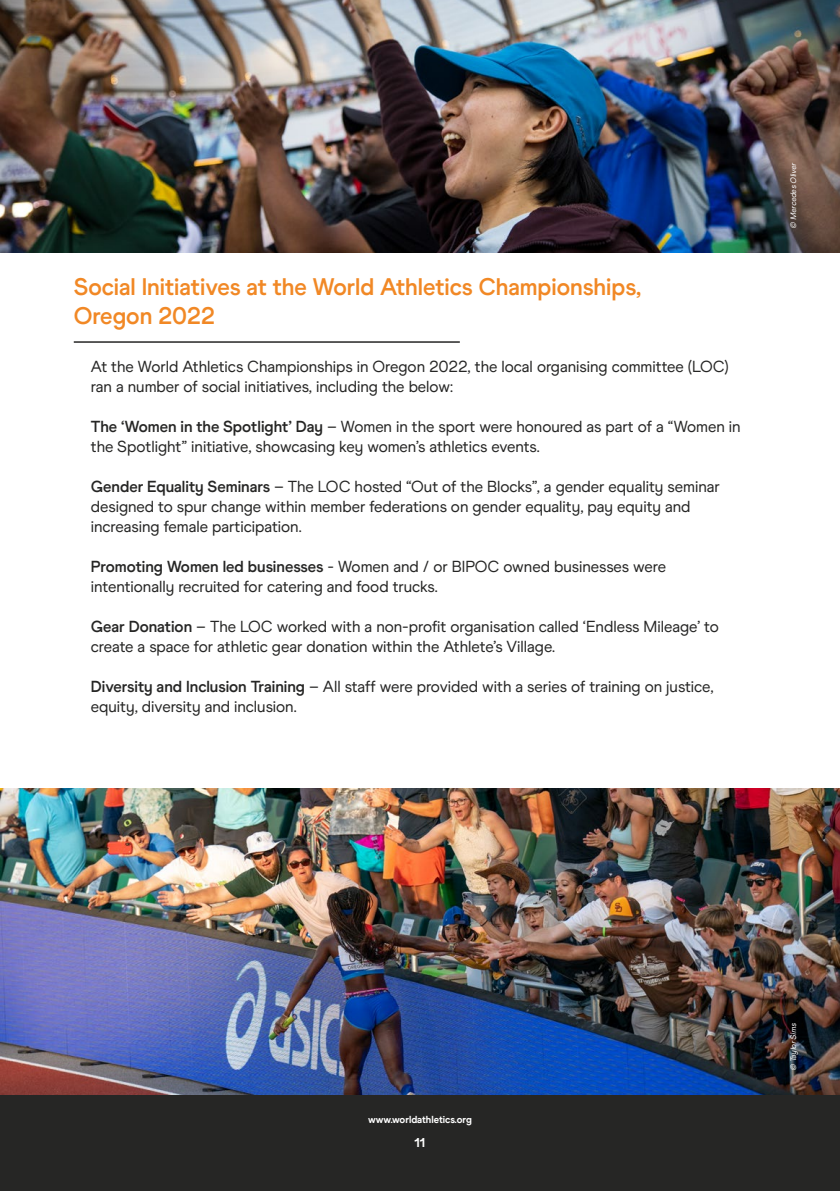
<style>
.page{position:relative;width:840px;height:1191px;background:#fff}
.page>*{position:absolute;margin:0;border:0;box-sizing:border-box;transform-origin:0 0}
.t1{font:700 24px/28.8px "World Athletics";color:#f18825}
.t2{font:16px/20px "World Athletics";color:#262625}
.t3{font:12.8px "World Athletics Headline";color:#fff}
.t4{font:10.2px "World Athletics Headline";color:#fff}
.t5{font:italic 8px "World Athletics";color:#fff}
.s1{font-weight:700}
</style>
<div class="page">
<div style="left:0;top:1095px;width:839px;height:96px;background:#262625"></div>
<hr style="left:74px;top:341px;width:385px;height:2px;background:#262625">
<img style="left:0;top:0;width:839px;height:253px">
<img style="left:0;top:788px;width:839px;height:307px">
<p class="t1" style="left:74px;top:273px;width:568px">Social Initiatives at the World Athletics Championships,<br>Oregon 2022</p>
<p class="t2" style="left:91px;top:357px;width:639px">At the World Athletics Championships in Oregon 2022, the local organising committee (LOC) ran a number of social initiatives, including the below:</p>
<p class="t2" style="left:91px;top:417px;width:651px"><span class="s1">The ‘Women in the Spotlight’ Day</span> – Women in the sport were honoured as part of a “Women in the Spotlight” initiative, showcasing key women’s athletics events.</p>
<p class="t2" style="left:91px;top:477px;width:630px"><span class="s1">Gender Equality Seminars</span> – The LOC hosted “Out of the Blocks”, a gender equality seminar designed to spur change within member federations on gender equality, pay equity and increasing female participation.</p>
<p class="t2" style="left:91px;top:557px;width:576px"><span class="s1">Promoting Women led businesses</span> - Women and / or BIPOC owned businesses were intentionally recruited for catering and food trucks.</p>
<p class="t2" style="left:91px;top:617px;width:629px"><span class="s1">Gear Donation</span> – The LOC worked with a non-profit organisation called ‘Endless Mileage’ to create a space for athletic gear donation within the Athlete’s Village.</p>
<p class="t2" style="left:91px;top:677px;width:624px"><span class="s1">Diversity and Inclusion Training</span> – All staff were provided with a series of training on justice, equity, diversity and inclusion.</p>
<p class="t5" style="left:788px;top:229px;width:69px;rotate:-90deg">Ⓒ Mercedes Oliver</p>
<p class="t4" style="left:368px;top:1113px;width:105px">www.worldathletics.org</p>
<p class="t3" style="left:414px;top:1135px;width:12px">11</p>
<p class="t5" style="left:788px;top:1071px;width:51px;rotate:-90deg">Ⓒ Tay lorSims</p>
</div>
